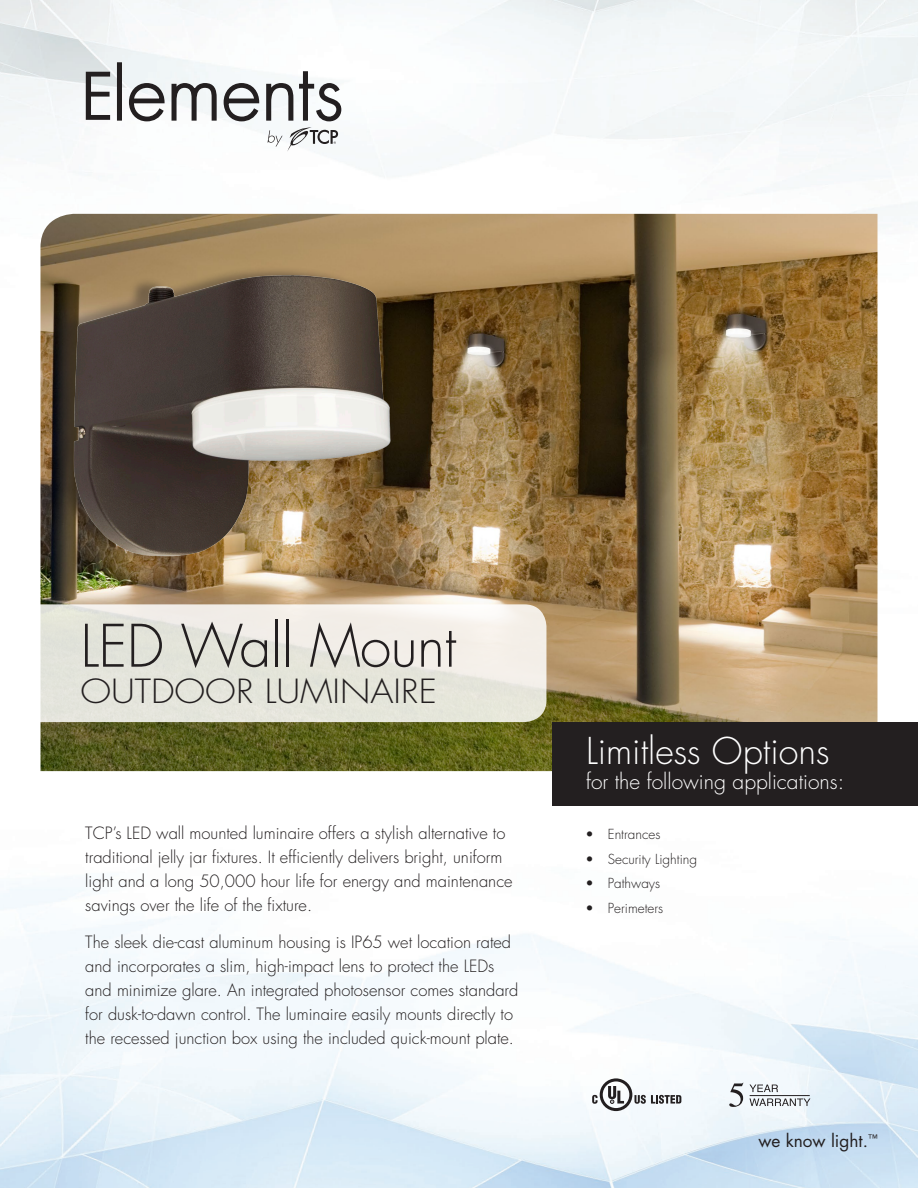
<style>
.page{position:relative;width:918px;height:1188px;background:#fff}
.page>*{position:absolute;margin:0;border:0;box-sizing:border-box;transform-origin:0 0}
.t1{font:300 57px "Futura Std";letter-spacing:-.01em;color:#231f20}
.t2{font:300 36px "Futura Std";color:#fff}
.t3{font:300 32.4px "Futura Std";color:#231f20;scale:1.11 1}
.t4{font:300 21px "Futura Std";color:#fff}
.t5{font:17.25px "Futura Std";color:#231f20}
.t6{font:300 16.5px/24px "Futura Std";color:#231f20}
.t7{font:300 13.5px "Futura Std";color:#231f20}
</style>
<div class="page">
<img style="left:0;top:0;width:918px;height:1188px">
<img style="left:40px;top:214px;width:838px;height:557px">
<div style="left:54px;top:265px;width:330px;height:295px;background:#231f20;opacity:.4"></div>
<img style="left:63px;top:267px;width:337px;height:299px">
<svg style="left:0;top:604px;width:546px;height:118px;background:#eae9e1"></svg>
<svg style="left:592px;top:1078px;width:89px;height:33px"></svg>
<hr style="left:750px;top:1095px;width:60px;height:1px;background:#231f20">
<svg style="left:729px;top:1083px;width:14px;height:24px"></svg>
<svg style="left:750px;top:1085px;width:28px;height:7px"></svg>
<svg style="left:749px;top:1099px;width:61px;height:7px"></svg>
<svg style="left:86px;top:72px;width:24px;height:48px"></svg>
<div style="left:117px;top:62px;width:5px;height:59px;border:2px solid #231f20"></div>
<svg style="left:128px;top:82px;width:37px;height:40px"></svg>
<svg style="left:171px;top:82px;width:46px;height:39px"></svg>
<svg style="left:223px;top:70px;width:119px;height:82px"></svg>
<div style="left:553px;top:722px;width:365px;height:84px;background:#231f20"></div>
<p class="t1" style="left:80px;top:611px;width:377px">LED Wall Mount</p>
<p class="t3" style="left:80px;top:671px;width:323px">OUTDOOR LUMINAIRE</p>
<p class="t6" style="left:85px;top:821px;width:429px">TCP’s LED wall mounted luminaire offers a stylish alternative to traditional jelly jar fixtures. It efficiently delivers bright, uniform light and a long 50,000 hour life for energy and maintenance savings over the life of the fixture.</p>
<p class="t6" style="left:85px;top:931px;width:435px">The sleek die-cast aluminum housing is IP65 wet location rated and incorporates a slim, high-impact lens to protect the LEDs and minimize glare. An integrated photosensor comes standard for dusk-to-dawn control. The luminaire easily mounts directly to the recessed junction box using the included quick-mount plate.</p>
<p class="t2" style="left:586px;top:729px;width:245px">Limitless Options</p>
<p class="t4" style="left:586px;top:769px;width:260px">for the following applications:</p>
<p class="t7" style="left:585px;top:826px;width:77px">• Entrances</p>
<p class="t7" style="left:585px;top:851px;width:113px">• Security Lighting</p>
<p class="t7" style="left:585px;top:875px;width:76px">• Pathways</p>
<p class="t7" style="left:585px;top:900px;width:79px">• Perimeters</p>
<p class="t5" style="left:758px;top:1130px;width:121px">we know light.<sup>™</sup></p>
</div>
